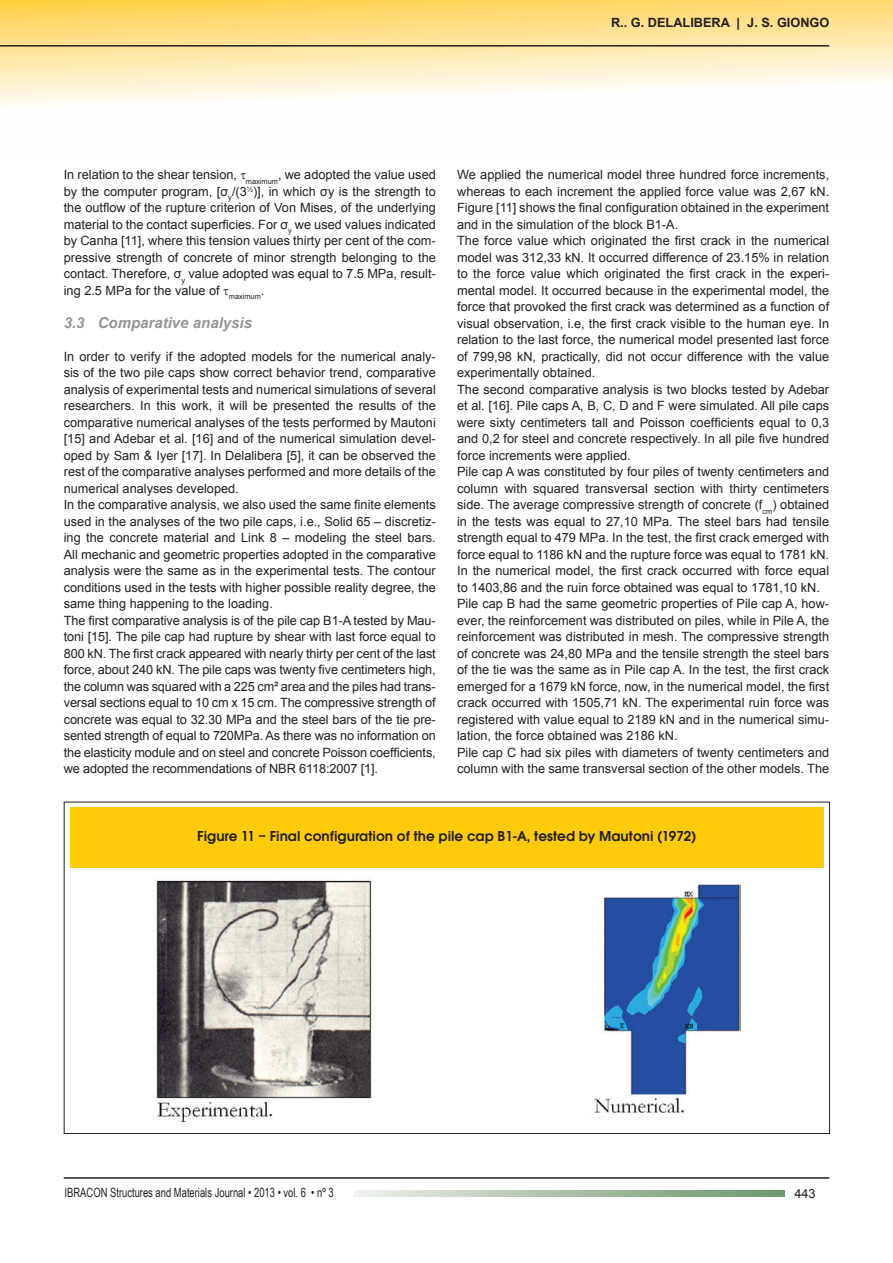
<style>
.page{position:relative;width:893px;height:1263px;background:#fff}
.page>*{position:absolute;margin:0;border:0;box-sizing:border-box;transform-origin:0 0}
.t1{font:600 15px "Avant Garde ITC";color:#231f20}
.t2{font:italic 700 15px "Arial";color:#939598}
.t3{font:12.75px/16.5px "Arial";color:#231f20}
.t4{font:12.75px "Arial Narrow";color:#231f20;scale:.9 1}
.t5{font:700 12.75px "Arial";color:#231f20}
</style>
<div class="page">
<svg style="left:0;top:0;width:893px;height:105px"></svg>
<hr style="left:64px;top:1177px;width:765px;height:2px;background:#231f20">
<hr style="left:0;top:45px;width:829px;height:2px;background:#231f20">
<svg style="left:354px;top:1190px;width:431px;height:6px;background:#acc0aa"></svg>
<div style="left:70px;top:807px;width:753px;height:60px;background:#feca0a"></div>
<img style="left:156px;top:879px;width:584px;height:243px">
<hr style="left:593px;top:1113px;width:89px;height:3px;background:#fff">
<p class="t5" style="left:611px;top:15px;width:220px">R.. G. DELALIBERA | J. S. GIONGO</p>
<p class="t3" style="left:64px;top:167px;width:374px;text-align:justify">In relation to the shear tension, ▼<sub>maximum</sub>, we adopted the value used by the computer program, [σ<sub>y</sub>/(3<sup>½</sup>)], in which σy is the strength to the outflow of the rupture criterion of Von Mises, of the underlying material to the contact superficies. For σ<sub>y</sub> we used values indicated by Canha [11], where this tension values thirty per cent of the com&shy;pressive strength of concrete of minor strength belonging to the contact. Therefore, σ<sub>y</sub> value adopted was equal to 7.5 MPa, result&shy;ing 2.5 MPa for the value of ▼<sub>maximum</sub>.</p>
<p class="t2" style="left:64px;top:313px;width:190px">3.3 Comparative analysis</p>
<p class="t3" style="left:64px;top:348px;width:374px">In order to verify if the adopted models for the numerical analy&shy;sis of the two pile caps show correct behavior trend, comparative analysis of experimental tests and numerical simulations of several researchers. In this work, it will be presented the results of the comparative numerical analyses of the tests performed by Mautoni [15] and Adebar et al. [16] and of the numerical simulation devel&shy;oped by Sam &amp; Iyer [17]. In Delalibera [5], it can be observed the rest of the comparative analyses performed and more details of the numerical analyses developed.<br>In the comparative analysis, we also used the same finite elements used in the analyses of the two pile caps, i.e., Solid 65 – discretiz&shy;ing the concrete material and Link 8 – modeling the steel bars.<br>All mechanic and geometric properties adopted in the comparative analysis were the same as in the experimental tests. The contour conditions used in the tests with higher possible reality degree, the same thing happening to the loading.<br>The first comparative analysis is of the pile cap B1-A tested by Mau&shy;toni [15]. The pile cap had rupture by shear with last force equal to 800 kN. The first crack appeared with nearly thirty per cent of the last force, about 240 kN. The pile caps was twenty five centimeters high, the column was squared with a 225 cm² area and the piles had trans&shy;versal sections equal to 10 cm x 15 cm. The compressive strength of concrete was equal to 32.30 MPa and the steel bars of the tie pre&shy;sented strength of equal to 720MPa. As there was no information on the elasticity module and on steel and concrete Poisson coefficients, we adopted the recommendations of NBR 6118:2007 [1].</p>
<p class="t3" style="left:457px;top:167px;width:374px">We applied the numerical model three hundred force increments, whereas to each increment the applied force value was 2,67 kN.<br>Figure [11] shows the final configuration obtained in the experiment and in the simulation of the block B1-A.<br>The force value which originated the first crack in the numerical model was 312,33 kN. It occurred difference of 23.15% in relation to the force value which originated the first crack in the experi&shy;mental model. It occurred because in the experimental model, the force that provoked the first crack was determined as a function of visual observation, i.e, the first crack visible to the human eye. In relation to the last force, the numerical model presented last force of 799,98 kN, practically, did not occur difference with the value experimentally obtained.<br>The second comparative analysis is two blocks tested by Adebar et al. [16]. Pile caps A, B, C, D and F were simulated. All pile caps were sixty centimeters tall and Poisson coefficients equal to 0,3 and 0,2 for steel and concrete respectively. In all pile five hundred force increments were applied.<br>Pile cap A was constituted by four piles of twenty centimeters and column with squared transversal section with thirty centimeters side. The average compressive strength of concrete (f<sub>cm</sub>) obtained in the tests was equal to 27,10 MPa. The steel bars had tensile strength equal to 479 MPa. In the test, the first crack emerged with force equal to 1186 kN and the rupture force was equal to 1781 kN.<br>In the numerical model, the first crack occurred with force equal to 1403,86 and the ruin force obtained was equal to 1781,10 kN.<br>Pile cap B had the same geometric properties of Pile cap A, how&shy;ever, the reinforcement was distributed on piles, while in Pile A, the reinforcement was distributed in mesh. The compressive strength of concrete was 24,80 MPa and the tensile strength the steel bars of the tie was the same as in Pile cap A. In the test, the first crack emerged for a 1679 kN force, now, in the numerical model, the first crack occurred with 1505,71 kN. The experimental ruin force was registered with value equal to 2189 kN and in the numerical simu&shy;lation, the force obtained was 2186 kN.<br>Pile cap C had six piles with diameters of twenty centimeters and column with the same transversal section of the other models. The</p>
<p class="t1" style="left:197px;top:827px;width:500px">Figure 11 – Final configuration of the pile cap B1-A, tested by Mautoni (1972)</p>
<p class="t4" style="left:65px;top:1183px;width:300px">IBRACON Structures and Materials Journal • 2013 • vol. 6 • nº 3</p>
<p class="t3" style="left:794px;top:1185px;width:23px">443</p>
</div>
